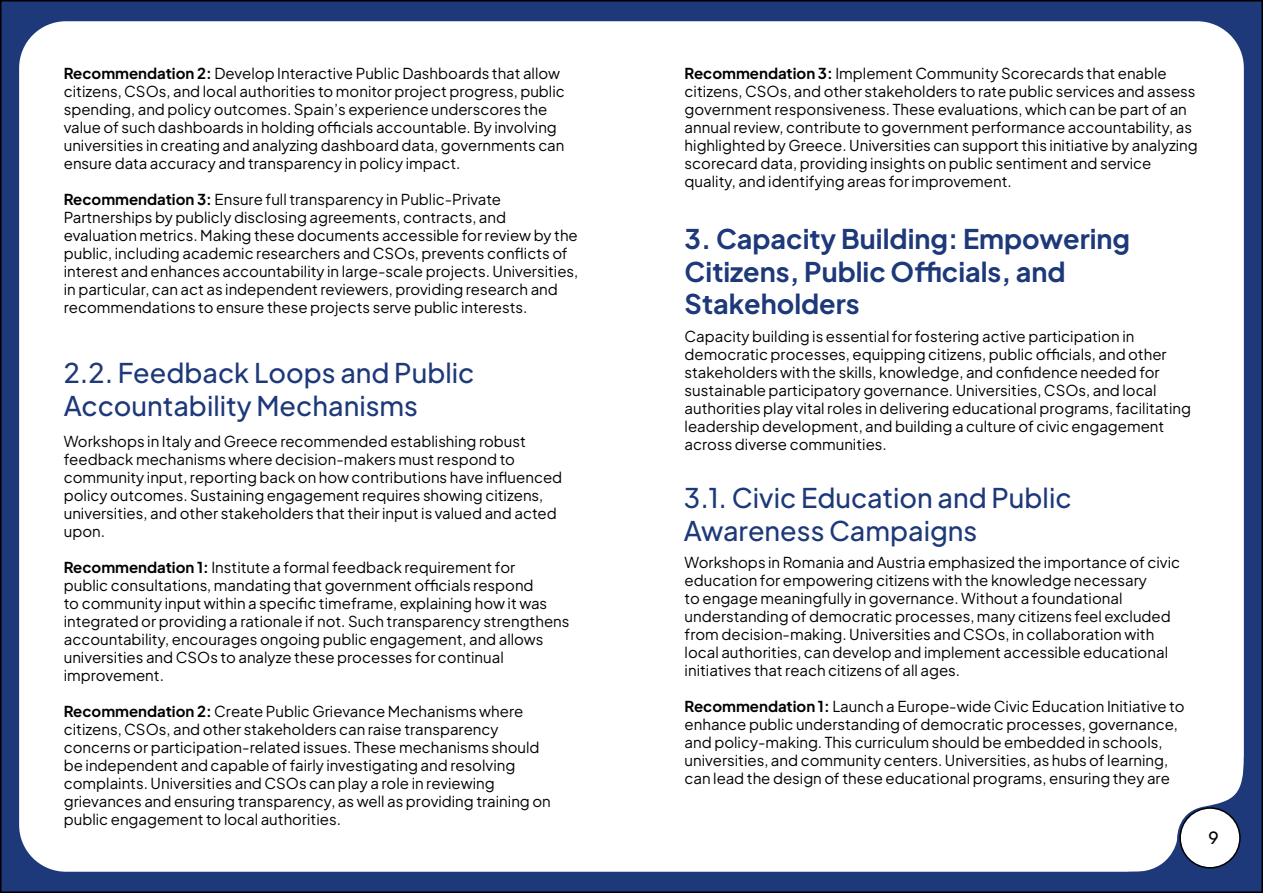
<style>
.page{position:relative;width:1263px;height:893px;background:#fff}
.page>*{position:absolute;margin:0;border:0;box-sizing:border-box;transform-origin:0 0}
.t1{font:500 27px/32.4px "Plus Jakarta Sans";color:#1d397a}
.t2{font:700 27px/32.4px "Plus Jakarta Sans";color:#1d397a}
.t3{font:18px "Outfit";color:#000}
.t4{font:15px/18px "Plus Jakarta Sans";color:#000}
.s1{font-weight:700}
</style>
<div class="page">
<div style="left:1px;top:1px;width:1261px;height:891px;background:#1d397a"></div>
<div style="left:19px;top:21px;width:1225px;height:851px;background:#fff;border-radius:47px"></div>
<svg style="left:1101px;top:756px;width:143px;height:116px"></svg>
<div style="left:1180px;top:808px;width:60px;height:60px;background:#fff;border-radius:50%"></div>
<div style="left:1179px;top:807px;width:62px;height:61px;border:2px solid #000;border-radius:50%"></div>
<p class="t4" style="left:64px;top:63px;width:503px"><span class="s1">Recommendation 2:</span> Develop Interactive Public Dashboards that allow citizens, CSOs, and local authorities to monitor project progress, public spending, and policy outcomes. Spain’s experience underscores the value of such dashboards in holding officials accountable. By involving universities in creating and analyzing dashboard data, governments can ensure data accuracy and transparency in policy impact.</p>
<p class="t4" style="left:64px;top:189px;width:516px"><span class="s1">Recommendation 3:</span> Ensure full transparency in Public-Private Partnerships by publicly disclosing agreements, contracts, and evaluation metrics. Making these documents accessible for review by the public, including academic researchers and CSOs, prevents conflicts of interest and enhances accountability in large-scale projects. Universities, in particular, can act as independent reviewers, providing research and recommendations to ensure these projects serve public interests.</p>
<h1 class="t1" style="left:64px;top:354px;width:412px">2.2. Feedback Loops and Public<br>Accountability Mechanisms</h1>
<p class="t4" style="left:64px;top:431px;width:500px">Workshops in Italy and Greece recommended establishing robust feedback mechanisms where decision-makers must respond to community input, reporting back on how contributions have influenced policy outcomes. Sustaining engagement requires showing citizens, universities, and other stakeholders that their input is valued and acted upon.</p>
<p class="t4" style="left:64px;top:557px;width:507px"><span class="s1">Recommendation 1:</span> Institute a formal feedback requirement for<br>public consultations, mandating that government officials respond<br>to community input within a specific timeframe, explaining how it was integrated or providing a rationale if not. Such transparency strengthens accountability, encourages ongoing public engagement, and allows universities and CSOs to analyze these processes for continual improvement.</p>
<p class="t4" style="left:64px;top:701px;width:488px"><span class="s1">Recommendation 2:</span> Create Public Grievance Mechanisms where citizens, CSOs, and other stakeholders can raise transparency concerns or participation-related issues. These mechanisms should be independent and capable of fairly investigating and resolving complaints. Universities and CSOs can play a role in reviewing grievances and ensuring transparency, as well as providing training on public engagement to local authorities.</p>
<p class="t4" style="left:685px;top:63px;width:515px"><span class="s1">Recommendation 3:</span> Implement Community Scorecards that enable citizens, CSOs, and other stakeholders to rate public services and assess government responsiveness. These evaluations, which can be part of an annual review, contribute to government performance accountability, as highlighted by Greece. Universities can support this initiative by analyzing scorecard data, providing insights on public sentiment and service quality, and identifying areas for improvement.</p>
<h1 class="t2" style="left:685px;top:219px;width:447px">3. Capacity Building: Empowering<br>Citizens, Public Officials, and<br>Stakeholders</h1>
<p class="t4" style="left:685px;top:326px;width:508px">Capacity building is essential for fostering active participation in democratic processes, equipping citizens, public officials, and other stakeholders with the skills, knowledge, and confidence needed for sustainable participatory governance. Universities, CSOs, and local authorities play vital roles in delivering educational programs, facilitating leadership development, and building a culture of civic engagement across diverse communities.</p>
<h1 class="t1" style="left:684px;top:479px;width:389px">3.1. Civic Education and Public<br>Awareness Campaigns</h1>
<p class="t4" style="left:685px;top:552px;width:497px">Workshops in Romania and Austria emphasized the importance of civic education for empowering citizens with the knowledge necessary<br>to engage meaningfully in governance. Without a foundational understanding of democratic processes, many citizens feel excluded from decision-making. Universities and CSOs, in collaboration with local authorities, can develop and implement accessible educational initiatives that reach citizens of all ages.</p>
<p class="t4" style="left:685px;top:696px;width:501px"><span class="s1">Recommendation 1:</span> Launch a Europe-wide Civic Education Initiative to enhance public understanding of democratic processes, governance, and policy-making. This curriculum should be embedded in schools, universities, and community centers. Universities, as hubs of learning, can lead the design of these educational programs, ensuring they are</p>
<p class="t3" style="left:1208px;top:828px;width:12px">9</p>
</div>
